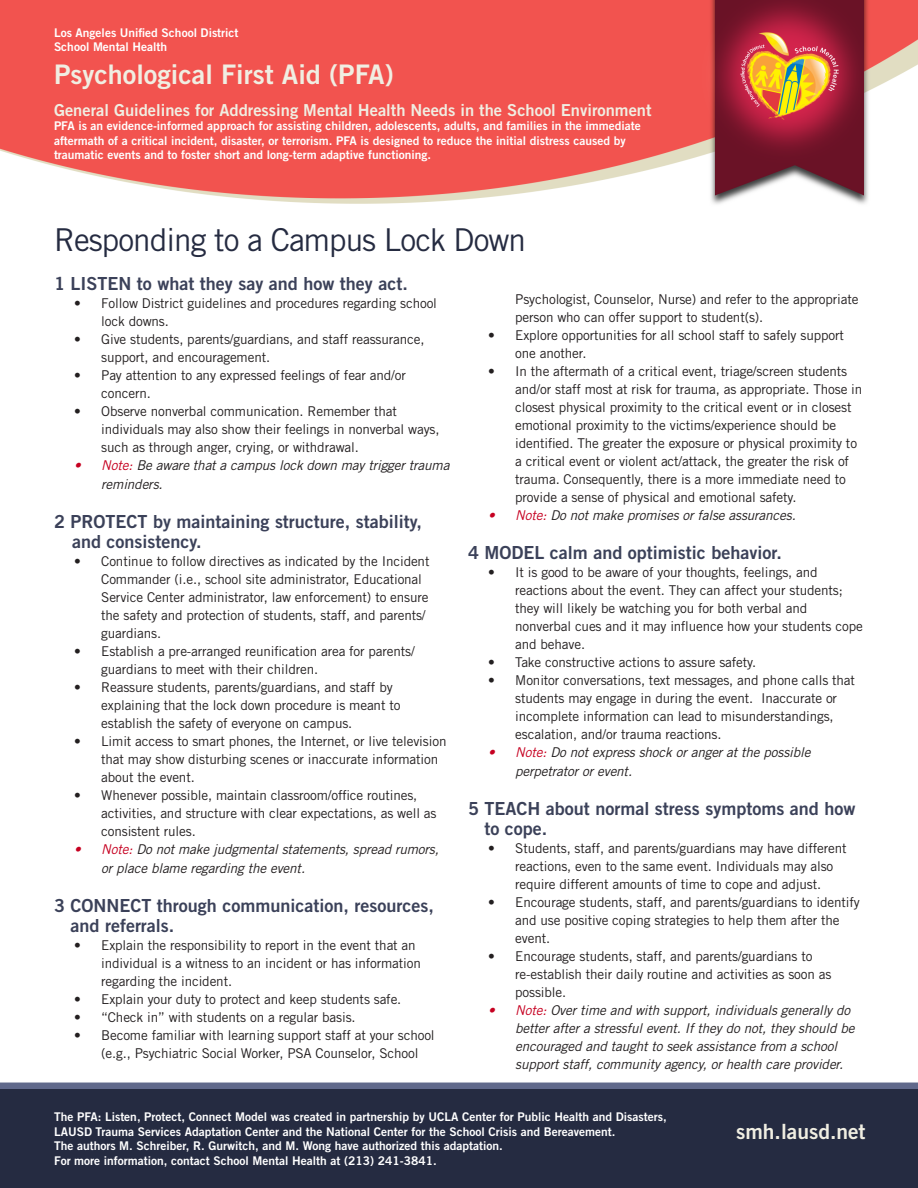
<style>
.page{position:relative;width:918px;height:1188px;background:#fff}
.page>*{position:absolute;margin:0;border:0;box-sizing:border-box;transform-origin:0 0}
.t1{font:31.5px "Trade Gothic";letter-spacing:-.03em;color:#252b41}
.t2{font:27px "Trade Gothic Bold Two";color:#f0eee2}
.t3{font:21px "Trade Gothic Bold Two";color:#f0eee2}
.t4{font:18px/19.5px "Trade Gothic Bold Two";color:#3b4159}
.t5{font:16.5px "Trade Gothic Bold Two";color:#f0eee2}
.t6{font:13.5px/18px "Trade Gothic";letter-spacing:-.01em;color:#231f20}
.t7{font:italic 13.5px/19.5px "Trade Gothic";letter-spacing:-.01em;color:#231f20}
.t8{font:12px/14.4px "Trade Gothic Bold Two";color:#fff}
.s1{color:#c60021}
</style>
<div class="page">
<img style="left:0;top:0;width:918px;height:1188px">
<p class="t8" style="left:54px;top:25px;width:186px">Los Angeles Unified School District</p>
<p class="t8" style="left:54px;top:39px;width:115px">School Mental Health</p>
<p class="t2" style="left:54px;top:57px;width:341px">Psychological First Aid (PFA)</p>
<p class="t5" style="left:54px;top:100px;width:599px">General Guidelines for Addressing Mental Health Needs in the School Environment</p>
<p class="t8" style="left:54px;top:119px;width:588px">PFA is an evidence-informed approach for assisting children, adolescents, adults, and families in the immediate aftermath of a critical incident, disaster, or terrorism. PFA is designed to reduce the initial distress caused by traumatic events and to foster short and long-term adaptive functioning.</p>
<p class="t1" style="left:54px;top:220px;width:474px">Responding to a Campus Lock Down</p>
<p class="t4" style="left:54px;top:273px;width:355px">1 LISTEN to what they say and how they act.</p>
<p class="t6" style="left:101px;top:294px;width:337px;text-indent:-27px">• Follow District guidelines and procedures regarding school lock downs.</p>
<p class="t6" style="left:101px;top:330px;width:325px;text-indent:-27px">• Give students, parents/guardians, and staff reassurance, support, and encouragement.</p>
<p class="t6" style="left:101px;top:366px;width:306px;text-indent:-27px">• Pay attention to any expressed feelings of fear and/or concern.</p>
<p class="t6" style="left:101px;top:402px;width:340px;text-indent:-27px">• Observe nonverbal communication. Remember that individuals may also show their feelings in nonverbal ways, such as through anger, crying, or withdrawal.</p>
<p class="t7" style="left:101px;top:455px;width:350px;text-indent:-27px"><span class="s1">• Note:</span> Be aware that a campus lock down may trigger trauma reminders.</p>
<p class="t4" style="left:72px;top:512px;width:352px;text-indent:-18px">2 PROTECT by maintaining structure, stability, and consistency.</p>
<p class="t6" style="left:101px;top:552px;width:330px;text-indent:-27px">• Continue to follow directives as indicated by the Incident Commander (i.e., school site administrator, Educational Service Center administrator, law enforcement) to ensure the safety and protection of students, staff, and parents/ guardians.</p>
<p class="t6" style="left:101px;top:642px;width:315px;text-indent:-27px">• Establish a pre-arranged reunification area for parents/ guardians to meet with their children.</p>
<p class="t6" style="left:101px;top:678px;width:301px;text-indent:-27px">• Reassure students, parents/guardians, and staff by explaining that the lock down procedure is meant to establish the safety of everyone on campus.</p>
<p class="t6" style="left:101px;top:732px;width:347px;text-indent:-27px">• Limit access to smart phones, the Internet, or live television that may show disturbing scenes or inaccurate information about the event.</p>
<p class="t6" style="left:101px;top:786px;width:337px;text-indent:-27px">• Whenever possible, maintain classroom/office routines, activities, and structure with clear expectations, as well as consistent rules.</p>
<p class="t7" style="left:101px;top:839px;width:339px;text-indent:-27px"><span class="s1">• Note:</span> Do not make judgmental statements, spread rumors, or place blame regarding the event.</p>
<p class="t4" style="left:71px;top:896px;width:365px;text-indent:-17px">3 CONNECT through communication, resources, and referrals.</p>
<p class="t6" style="left:101px;top:936px;width:321px;text-indent:-27px">• Explain the responsibility to report in the event that an individual is a witness to an incident or has information regarding the incident.</p>
<p class="t6" style="left:74px;top:990px;width:329px">• Explain your duty to protect and keep students safe.</p>
<p class="t6" style="left:74px;top:1008px;width:283px">• “Check in” with students on a regular basis.</p>
<p class="t6" style="left:101px;top:1026px;width:335px;text-indent:-27px">• Become familiar with learning support staff at your school (e.g., Psychiatric Social Worker, PSA Counselor, School</p>
<p class="t6" style="left:515px;top:290px;width:345px">Psychologist, Counselor, Nurse) and refer to the appropriate person who can offer support to student(s).</p>
<p class="t6" style="left:515px;top:326px;width:330px;text-indent:-27px">• Explore opportunities for all school staff to safely support one another.</p>
<p class="t6" style="left:515px;top:362px;width:349px;text-indent:-27px">• In the aftermath of a critical event, triage/screen students and/or staff most at risk for trauma, as appropriate. Those in closest physical proximity to the critical event or in closest emotional proximity to the victims/experience should be identified. The greater the exposure or physical proximity to a critical event or violent act/attack, the greater the risk of trauma. Consequently, there is a more immediate need to provide a sense of physical and emotional safety.</p>
<p class="t7" style="left:488px;top:505px;width:309px"><span class="s1">• Note:</span> Do not make promises or false assurances.</p>
<p class="t4" style="left:468px;top:542px;width:315px">4 MODEL calm and optimistic behavior.</p>
<p class="t6" style="left:515px;top:563px;width:349px;text-indent:-27px">• It is good to be aware of your thoughts, feelings, and reactions about the event. They can affect your students; they will likely be watching you for both verbal and nonverbal cues and it may influence how your students cope and behave.</p>
<p class="t6" style="left:488px;top:653px;width:270px">• Take constructive actions to assure safety.</p>
<p class="t6" style="left:515px;top:671px;width:341px;text-indent:-27px">• Monitor conversations, text messages, and phone calls that students may engage in during the event. Inaccurate or incomplete information can lead to misunderstandings, escalation, and/or trauma reactions.</p>
<p class="t7" style="left:515px;top:742px;width:297px;text-indent:-27px"><span class="s1">• Note:</span> Do not express shock or anger at the possible perpetrator or event.</p>
<p class="t4" style="left:485px;top:799px;width:372px;text-indent:-17px">5 TEACH about normal stress symptoms and how to cope.</p>
<p class="t6" style="left:515px;top:839px;width:333px;text-indent:-27px">• Students, staff, and parents/guardians may have different reactions, even to the same event. Individuals may also require different amounts of time to cope and adjust.</p>
<p class="t6" style="left:515px;top:893px;width:346px;text-indent:-27px">• Encourage students, staff, and parents/guardians to identify and use positive coping strategies to help them after the event.</p>
<p class="t6" style="left:515px;top:947px;width:318px;text-indent:-27px">• Encourage students, staff, and parents/guardians to re-establish their daily routine and activities as soon as possible.</p>
<p class="t7" style="left:515px;top:1001px;width:341px;line-height:18px;text-indent:-27px"><span class="s1">• Note:</span> Over time and with support, individuals generally do better after a stressful event. If they do not, they should be encouraged and taught to seek assistance from a school support staff, community agency, or health care provider.</p>
<p class="t8" style="left:54px;top:1110px;width:614px">The PFA: Listen, Protect, Connect Model was created in partnership by UCLA Center for Public Health and Disasters,<br>LAUSD Trauma Services Adaptation Center and the National Center for the School Crisis and Bereavement.</p>
<p class="t8" style="left:54px;top:1139px;width:450px">The authors M. Schreiber, R. Gurwitch, and M. Wong have authorized this adaptation.</p>
<p class="t8" style="left:54px;top:1153px;width:384px">For more information, contact School Mental Health at (213) 241-3841.</p>
<p class="t3" style="left:736px;top:1119px;width:131px">smh.lausd.net</p>
</div>
